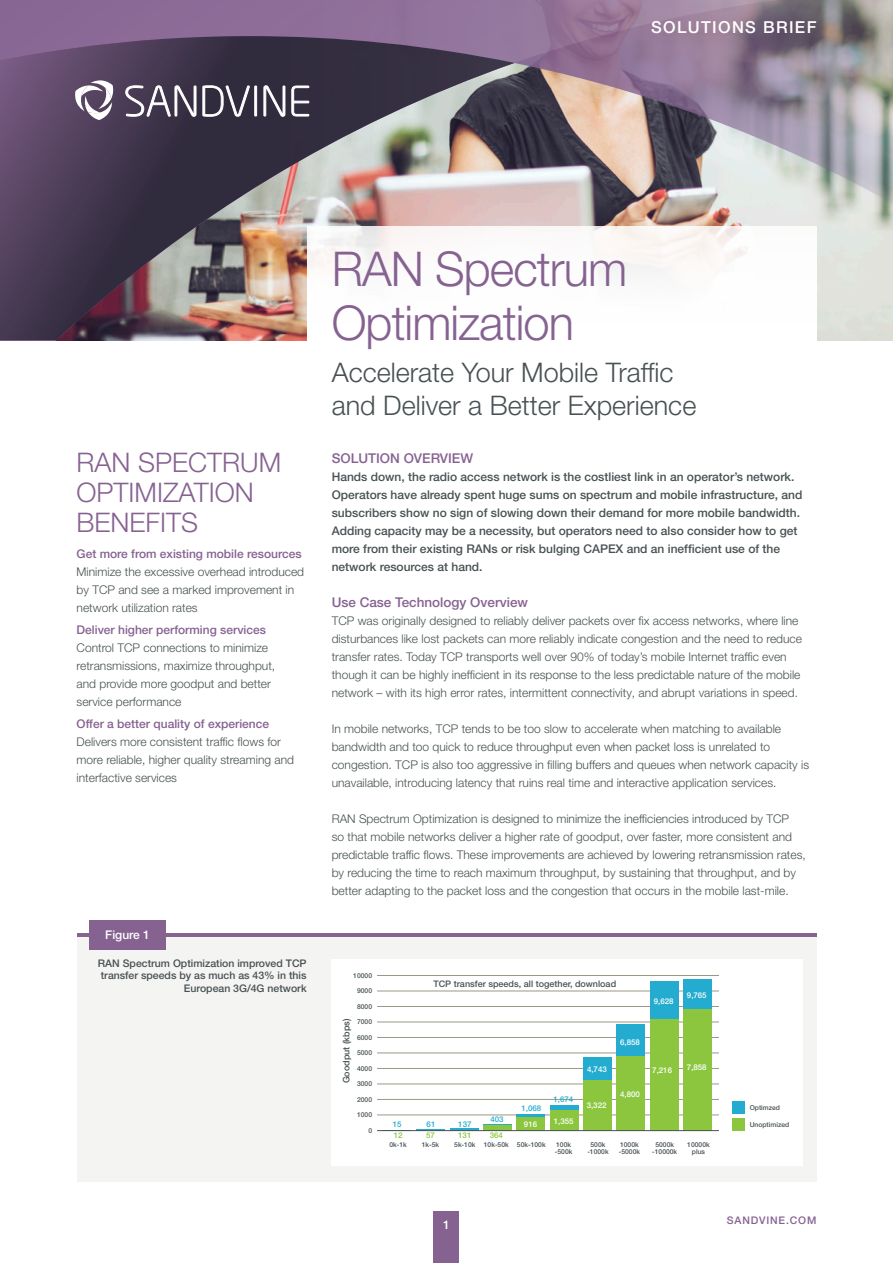
<style>
.page{position:relative;width:893px;height:1263px;background:#fff}
.page>*{position:absolute;margin:0;border:0;box-sizing:border-box;transform-origin:0 0}
.Main_header{font:300 48px/54px "Helvetica Neue LT Pro";letter-spacing:-.02em;color:#866291}
.Main_header-2{font:300 27px/33px "Helvetica Neue LT Pro";color:#485153}
.sidebar_header_CAPS{font:300 27px "Helvetica Neue LT Pro";color:#866291}
.doc_type_top_title{font:500 16.5px "Helvetica Neue LT Pro";letter-spacing:.08em;color:#fff}
.body___paragraph{font:500 13.5px "Helvetica Neue LT Pro";color:#866291}
.body___paragraph-2{font:300 12px/18px "Helvetica Neue LT Pro";color:#485153}
.body___paragraph-3{font:500 12px/18px "Helvetica Neue LT Pro";color:#485153}
.Figure_numbering_Wht{font:500 12px "Helvetica Neue LT Pro";color:#fff}
.t1{font:500 10.5px/12.6px "Helvetica Neue LT Pro";color:#485153;text-align:right}
.t2{font:500 10.5px "Helvetica Neue LT Pro";letter-spacing:.08em;color:#866291}
.t3{font:500 9px "Helvetica Neue LT Pro";color:#485153}
.t4{font:500 7.95px "Helvetica Neue LT Pro";color:#fff}
.t5{font:500 7.95px "Helvetica Neue LT Pro";color:#23accf}
.t6{font:500 7.95px "Helvetica Neue LT Pro";color:#8bc63e}
.t7{font:500 6.75px/6.8px "Helvetica Neue LT Pro";color:#485153;text-align:center}
.s1{font-weight:500;color:#866291}
</style>
<div class="page">
<div style="left:434px;top:1212px;width:25px;height:51px;background:#866291"></div>
<img style="left:515px;top:54px;width:378px;height:286px">
<svg style="left:0;top:0;width:820px;height:63px;background:#8e7194"></svg>
<img style="left:820px;top:0;width:73px;height:54px">
<img style="left:0;top:36px;width:515px;height:304px">
<svg style="left:125px;top:85px;width:71px;height:33px"></svg>
<svg style="left:202px;top:85px;width:48px;height:32px"></svg>
<div style="left:255px;top:86px;width:2px;height:30px;border:1px solid #fff"></div>
<svg style="left:264px;top:85px;width:21px;height:32px"></svg>
<svg style="left:291px;top:86px;width:18px;height:30px"></svg>
<svg style="left:75px;top:80px;width:39px;height:40px"></svg>
<div style="left:77px;top:936px;width:739px;height:246px;background:#f3f3f1"></div>
<hr style="left:77px;top:933px;width:739px;height:3px;background:#866291">
<div style="left:89px;top:920px;width:77px;height:30px;background:#866291"></div>
<div style="left:332px;top:959px;width:471px;height:206px;background:#fff"></div>
<hr style="left:377px;top:1115px;width:342px;height:1px;background:#999888">
<hr style="left:377px;top:1099px;width:342px;height:1px;background:#999888">
<hr style="left:377px;top:1084px;width:342px;height:1px;background:#999888">
<hr style="left:377px;top:1068px;width:342px;height:1px;background:#999888">
<hr style="left:377px;top:1053px;width:342px;height:1px;background:#999888">
<hr style="left:377px;top:1037px;width:342px;height:1px;background:#999888">
<hr style="left:377px;top:1022px;width:342px;height:1px;background:#999888">
<hr style="left:377px;top:1006px;width:342px;height:1px;background:#999888">
<hr style="left:377px;top:991px;width:342px;height:1px;background:#999888">
<hr style="left:377px;top:975px;width:342px;height:1px;background:#999888">
<div style="left:483px;top:1125px;width:29px;height:5px;background:#8bc63e"></div>
<svg style="left:483px;top:1124px;width:29px;height:1px"></svg>
<div style="left:516px;top:1116px;width:29px;height:14px;background:#8bc63e"></div>
<hr style="left:516px;top:1114px;width:29px;height:2px;background:#23accf">
<div style="left:550px;top:1109px;width:28px;height:21px;background:#8bc63e"></div>
<hr style="left:550px;top:1105px;width:28px;height:4px;background:#23accf">
<div style="left:583px;top:1079px;width:29px;height:51px;background:#8bc63e"></div>
<div style="left:583px;top:1057px;width:29px;height:22px;background:#23accf"></div>
<div style="left:616px;top:1056px;width:29px;height:74px;background:#8bc63e"></div>
<div style="left:616px;top:1024px;width:29px;height:32px;background:#23accf"></div>
<div style="left:650px;top:1018px;width:28px;height:112px;background:#8bc63e"></div>
<div style="left:650px;top:981px;width:28px;height:37px;background:#23accf"></div>
<div style="left:683px;top:1008px;width:29px;height:122px;background:#8bc63e"></div>
<div style="left:732px;top:1118px;width:13px;height:13px;background:#8bc63e"></div>
<div style="left:732px;top:1101px;width:13px;height:12px;background:#23accf"></div>
<div style="left:683px;top:979px;width:29px;height:29px;background:#23accf"></div>
<svg style="left:416px;top:1129px;width:29px;height:1px"></svg>
<hr style="left:450px;top:1128px;width:28px;height:2px;background:#23accf">
<hr style="left:377px;top:1130px;width:342px;height:1px;background:#485153">
<p class="doc_type_top_title" style="left:651px;top:17px;width:167px">SOLUTIONS BRIEF</p>
<p class="sidebar_header_CAPS" style="left:77px;top:446px;width:206px">RAN SPECTRUM</p>
<p class="sidebar_header_CAPS" style="left:77px;top:476px;width:179px">OPTIMIZATION</p>
<p class="sidebar_header_CAPS" style="left:77px;top:506px;width:123px">BENEFITS</p>
<p class="body___paragraph-2" style="left:77px;top:544px;width:229px"><span class="s1">Get more from existing mobile resources </span>Minimize the excessive overhead introduced by TCP and see a marked improvement in network utilization rates</p>
<p class="body___paragraph-2" style="left:77px;top:620px;width:200px"><span class="s1">Deliver higher performing services </span>Control TCP connections to minimize retransmissions, maximize throughput, and provide more goodput and better service performance</p>
<p class="body___paragraph-2" style="left:77px;top:715px;width:219px"><span class="s1">Offer a better quality of experience </span>Delivers more consistent traffic flows for more reliable, higher quality streaming and interfactive services</p>
<p class="Figure_numbering_Wht" style="left:105px;top:928px;width:46px">Figure 1</p>
<p class="t1" style="left:98px;top:956px;width:210px">RAN Spectrum Optimization improved TCP transfer speeds by as much as 43% in this<br>European 3G/4G network</p>
<p class="Main_header" style="left:332px;top:241px;width:297px">RAN Spectrum<br>Optimization</p>
<p class="Main_header-2" style="left:332px;top:355px;width:366px">Accelerate Your Mobile Traffic and Deliver a Better Experience</p>
<p class="body___paragraph" style="left:332px;top:450px;width:143px">SOLUTION OVERVIEW</p>
<p class="body___paragraph-3" style="left:332px;top:467px;width:472px">Hands down, the radio access network is the costliest link in an operator’s network.<br>Operators have already spent huge sums on spectrum and mobile infrastructure, and subscribers show no sign of slowing down their demand for more mobile bandwidth.<br>Adding capacity may be a necessity, but operators need to also consider how to get more from their existing RANs or risk bulging CAPEX and an inefficient use of the network resources at hand.</p>
<p class="body___paragraph" style="left:332px;top:594px;width:198px">Use Case Technology Overview</p>
<p class="body___paragraph-2" style="left:332px;top:611px;width:472px">TCP was originally designed to reliably deliver packets over fix access networks, where line disturbances like lost packets can more reliably indicate congestion and the need to reduce transfer rates. Today TCP transports well over 90% of today’s mobile Internet traffic even though it can be highly inefficient in its response to the less predictable nature of the mobile network – with its high error rates, intermittent connectivity, and abrupt variations in speed.</p>
<p class="body___paragraph-2" style="left:332px;top:719px;width:479px">In mobile networks, TCP tends to be too slow to accelerate when matching to available bandwidth and too quick to reduce throughput even when packet loss is unrelated to congestion. TCP is also too aggressive in filling buffers and queues when network capacity is unavailable, introducing latency that ruins real time and interactive application services.</p>
<p class="body___paragraph-2" style="left:332px;top:809px;width:476px">RAN Spectrum Optimization is designed to minimize the inefficiencies introduced by TCP<br>so that mobile networks deliver a higher rate of goodput, over faster, more consistent and predictable traffic flows. These improvements are achieved by lowering retransmission rates, by reducing the time to reach maximum throughput, by sustaining that throughput, and by better adapting to the packet loss and the congestion that occurs in the mobile last-mile.</p>
<p class="t7" style="left:353px;top:972px;width:20px">10000</p>
<p class="t7" style="left:357px;top:987px;width:17px">9000</p>
<p class="t7" style="left:357px;top:1003px;width:17px">8000</p>
<p class="t3" style="left:341px;top:1083px;width:66px;rotate:-90deg">Goodput (kbps)</p>
<p class="t7" style="left:357px;top:1018px;width:17px">7000</p>
<p class="t7" style="left:357px;top:1034px;width:17px">6000</p>
<p class="t7" style="left:357px;top:1049px;width:17px">5000</p>
<p class="t7" style="left:357px;top:1065px;width:17px">4000</p>
<p class="t7" style="left:357px;top:1080px;width:17px">3000</p>
<p class="t7" style="left:357px;top:1096px;width:17px">2000</p>
<p class="t7" style="left:357px;top:1111px;width:17px">1000</p>
<p class="t7" style="left:368px;top:1127px;width:5px">0</p>
<p class="t3" style="left:433px;top:978px;width:184px">TCP transfer speeds, all together, download</p>
<p class="t4" style="left:654px;top:996px;width:21px">9,628</p>
<p class="t5" style="left:393px;top:1119px;width:10px">15</p>
<p class="t5" style="left:427px;top:1119px;width:10px">61</p>
<p class="t5" style="left:458px;top:1119px;width:15px">137</p>
<p class="t5" style="left:490px;top:1114px;width:15px">403</p>
<p class="t5" style="left:521px;top:1103px;width:21px">1,068</p>
<p class="t4" style="left:524px;top:1119px;width:15px">916</p>
<p class="t5" style="left:554px;top:1095px;width:21px">1,674</p>
<p class="t4" style="left:554px;top:1116px;width:21px">1,355</p>
<p class="t4" style="left:587px;top:1064px;width:21px">4,743</p>
<p class="t4" style="left:587px;top:1101px;width:21px">3,322</p>
<p class="t4" style="left:620px;top:1037px;width:21px">6,858</p>
<p class="t4" style="left:620px;top:1090px;width:21px">4,800</p>
<p class="t4" style="left:652px;top:1065px;width:21px">7,216</p>
<p class="t4" style="left:687px;top:990px;width:21px">9,765</p>
<p class="t4" style="left:687px;top:1062px;width:21px">7,858</p>
<p class="t6" style="left:394px;top:1130px;width:10px">12</p>
<p class="t6" style="left:426px;top:1130px;width:10px">57</p>
<p class="t6" style="left:458px;top:1130px;width:15px">131</p>
<p class="t6" style="left:490px;top:1130px;width:15px">364</p>
<p class="t7" style="left:389px;top:1141px;width:19px">0k-1k</p>
<p class="t7" style="left:422px;top:1141px;width:19px">1k-5k</p>
<p class="t7" style="left:454px;top:1141px;width:56px">5k-10k 10k-50k</p>
<p class="t7" style="left:517px;top:1141px;width:30px">50k-100k</p>
<p class="t7" style="left:555px;top:1141px;width:19px;text-align:left">100k -500k</p>
<p class="t7" style="left:587px;top:1141px;width:23px">500k -1000k</p>
<p class="t7" style="left:687px;top:1141px;width:24px">10000k plus</p>
<p class="t7" style="left:619px;top:1141px;width:23px;text-align:left">1000k -5000k</p>
<p class="t7" style="left:652px;top:1141px;width:27px">5000k -10000k</p>
<p class="t7" style="left:750px;top:1104px;width:32px">Optimzed</p>
<p class="t7" style="left:750px;top:1121px;width:41px">Unoptimized</p>
<p class="Figure_numbering_Wht" style="left:443px;top:1217px;width:8px">1</p>
<p class="t2" style="left:727px;top:1214px;width:91px">SANDVINE.COM</p>
</div>
